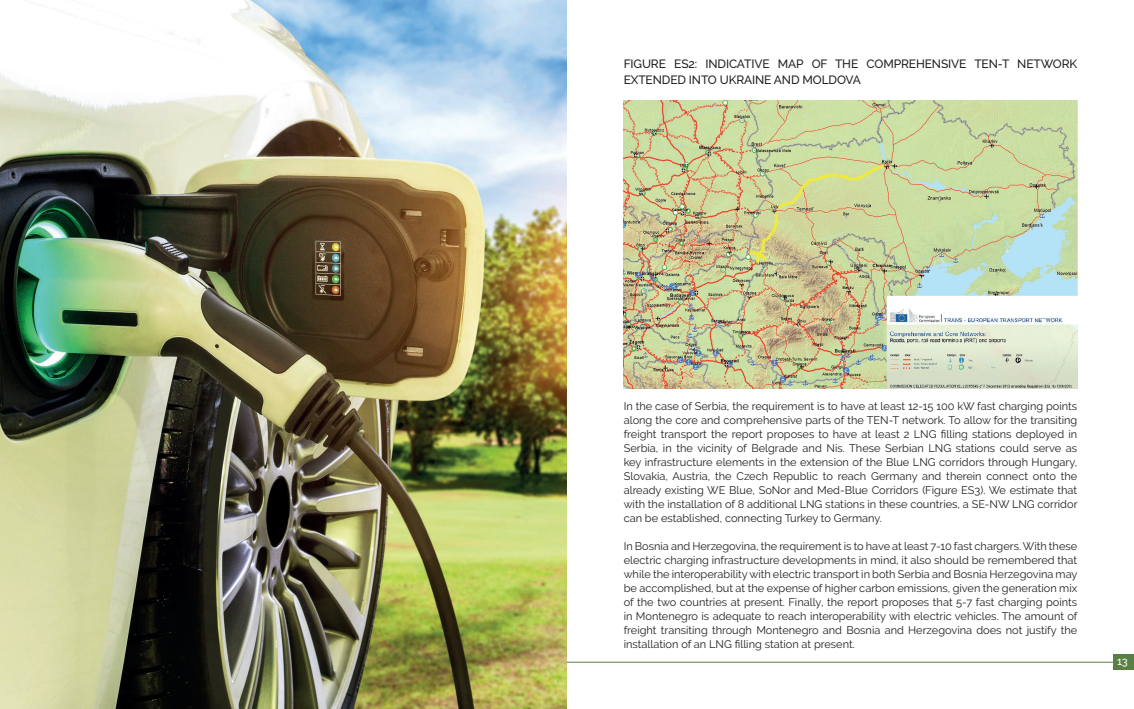
<style>
.page{position:relative;width:1134px;height:709px;background:#fff}
.page>*{position:absolute;margin:0;border:0;box-sizing:border-box;transform-origin:0 0}
.t1{font:500 12px/16px "Raleway";letter-spacing:-.01em;color:#231f20}
.t2{font:11px/14px "Raleway";color:#231f20;text-align:justify}
.t3{font:500 11px "Raleway";color:#fff}
</style>
<div class="page">
<hr style="left:18px;top:661px;width:1101px;height:1px;background:#5a7f42">
<img style="left:624px;top:100px;width:453px;height:288px">
<img style="left:0;top:0;width:567px;height:709px">
<div style="left:1113px;top:654px;width:21px;height:16px;background:#5a7f42"></div>
<p class="t1" style="left:624px;top:56px;width:455px">FIGURE ES2: INDICATIVE MAP OF THE COMPREHENSIVE TEN-T NETWORK<br>EXTENDED INTO UKRAINE AND MOLDOVA</p>
<p class="t2" style="left:624px;top:398px;width:455px">In the case of Serbia, the requirement is to have at least 12-15 100 kW fast charging points along the core and comprehensive parts of the TEN-T network. To allow for the transiting freight transport the report proposes to have at least 2 LNG filling stations deployed in Serbia, in the vicinity of Belgrade and Nis. These Serbian LNG stations could serve as key infrastructure elements in the extension of the Blue LNG corridors through Hungary, Slovakia, Austria, the Czech Republic to reach Germany and therein connect onto the already existing WE Blue, SoNor and Med-Blue Corridors (Figure ES3). We estimate that with the installation of 8 additional LNG stations in these countries, a SE-NW LNG corridor can be established, connecting Turkey to Germany.</p>
<p class="t2" style="left:624px;top:538px;width:455px">In Bosnia and Herzegovina, the requirement is to have at least 7-10 fast chargers. With these electric charging infrastructure developments in mind, it also should be remembered that while the interoperability with electric transport in both Serbia and Bosnia Herzegovina may be accomplished, but at the expense of higher carbon emissions, given the generation mix of the two countries at present. Finally, the report proposes that 5-7 fast charging points in Montenegro is adequate to reach interoperability with electric vehicles. The amount of freight transiting through Montenegro and Bosnia and Herzegovina does not justify the installation of an LNG filling station at present.</p>
<p class="t3" style="left:1117px;top:654px;width:12px">13</p>
</div>
